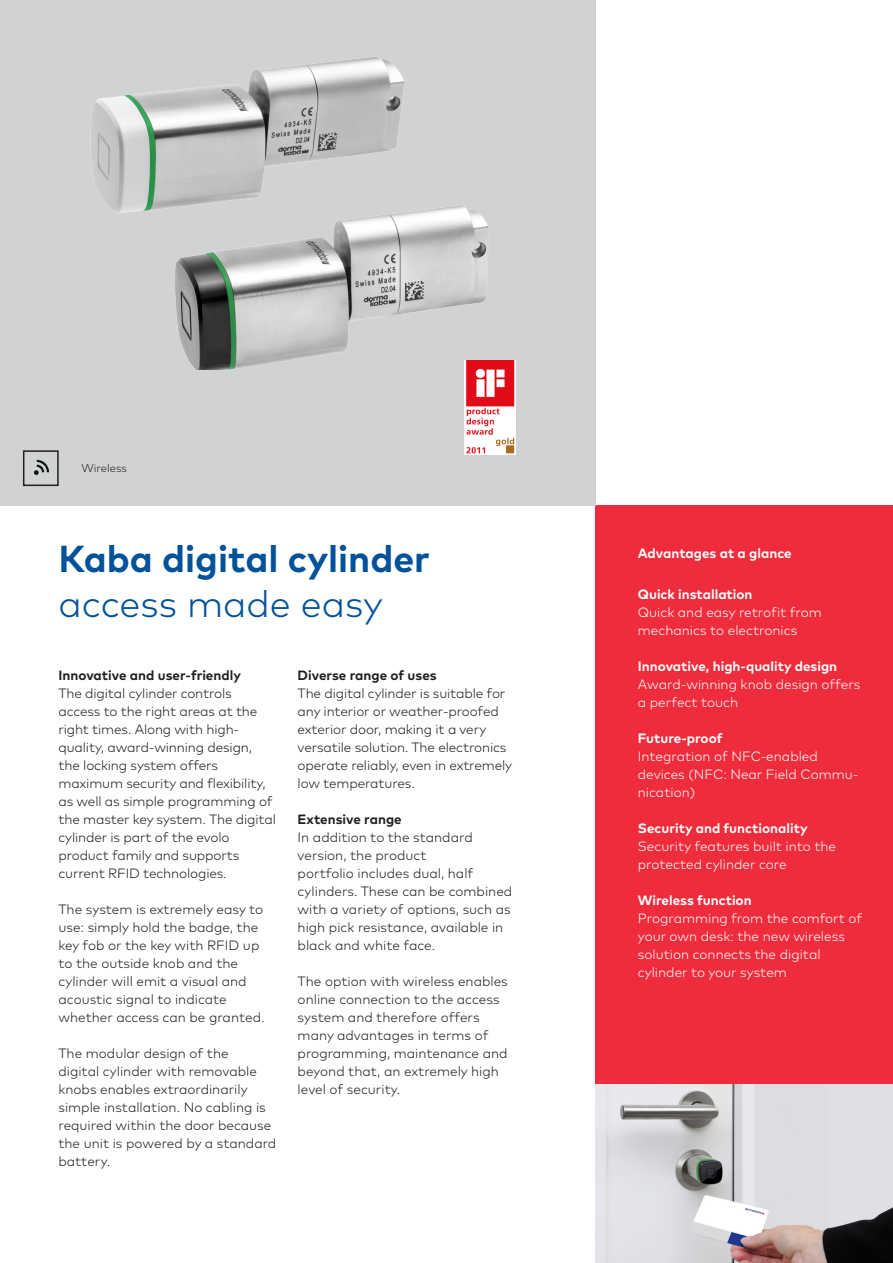
<style>
.page{position:relative;width:893px;height:1263px;background:#fff}
.page>*{position:absolute;margin:0;border:0;box-sizing:border-box;transform-origin:0 0}
.Title_blue_25pt_30pt{font:700 37.5px/45px "Mark Pro";color:#01519b}
.Descriptor_light_bla{font:300 13.5px/18px "Mark Pro";color:#231f20}
.Listing_Level_1_9pt{font:300 13.5px/18px "Mark Pro";color:#fff}
.Descriptor_bold_ligh{font:700 13.5px "Mark Pro";color:#fff}
.Descriptor_light_bla-2{font:700 13.5px "Mark Pro";color:#231f20}
.Tab_Head_left_bold_7{font:300 11.25px "Mark Pro";color:#231f20}
.s1{font-weight:300}
</style>
<div class="page">
<div style="left:595px;top:505px;width:298px;height:579px;background:#ee2c3b"></div>
<img style="left:595px;top:1084px;width:298px;height:179px">
<div style="left:0;top:0;width:595px;height:505px;background:#d1d2d4"></div>
<img style="left:465px;top:370px;width:50px;height:84px">
<img style="left:175px;top:206px;width:341px;height:164px">
<img style="left:93px;top:57px;width:359px;height:163px">
<svg style="left:34px;top:460px;width:15px;height:15px"></svg>
<div style="left:23px;top:450px;width:36px;height:36px;border:2px solid #231f20"></div>
<p class="Tab_Head_left_bold_7" style="left:81px;top:460px;width:47px">Wireless</p>
<p class="Title_blue_25pt_30pt" style="left:58px;top:533px;width:373px">Kaba digital cylinder <span class="s1">access made easy</span></p>
<p class="Descriptor_bold_ligh" style="left:638px;top:543px;width:155px">Advantages at a glance</p>
<p class="Descriptor_bold_ligh" style="left:638px;top:583px;width:116px">Quick installation</p>
<p class="Listing_Level_1_9pt" style="left:638px;top:602px;width:185px">Quick and easy retrofit from mechanics to electronics</p>
<p class="Descriptor_bold_ligh" style="left:638px;top:655px;width:201px">Innovative, high-quality design</p>
<p class="Listing_Level_1_9pt" style="left:638px;top:674px;width:224px">Award-winning knob design offers a perfect touch</p>
<p class="Descriptor_bold_ligh" style="left:638px;top:727px;width:86px">Future-proof</p>
<p class="Listing_Level_1_9pt" style="left:638px;top:746px;width:222px">Integration of NFC-enabled devices (NFC: Near Field Commu&shy;nication)</p>
<p class="Descriptor_bold_ligh" style="left:638px;top:817px;width:171px">Security and functionality</p>
<p class="Listing_Level_1_9pt" style="left:638px;top:836px;width:200px">Security features built into the protected cylinder core</p>
<p class="Descriptor_bold_ligh" style="left:638px;top:889px;width:115px">Wireless function</p>
<p class="Listing_Level_1_9pt" style="left:638px;top:908px;width:226px">Programming from the comfort of your own desk: the new wireless solution connects the digital cylinder to your system</p>
<p class="Descriptor_light_bla-2" style="left:58px;top:664px;width:184px">Innovative and user-friendly</p>
<p class="Descriptor_light_bla" style="left:58px;top:683px;width:219px">The digital cylinder controls access to the right areas at the right times. Along with high&shy;quality, award-winning design, the locking system offers maximum security and flexibility, as well as simple programming of the master key system. The digital cylinder is part of the evolo product family and supports current RFID technologies.</p>
<p class="Descriptor_light_bla" style="left:58px;top:899px;width:208px">The system is extremely easy to use: simply hold the badge, the key fob or the key with RFID up to the outside knob and the cylinder will emit a visual and acoustic signal to indicate whether access can be granted.</p>
<p class="Descriptor_light_bla" style="left:58px;top:1043px;width:219px">The modular design of the<br>digital cylinder with removable knobs enables extraordinarily simple installation. No cabling is required within the door because the unit is powered by a standard battery.</p>
<p class="Descriptor_light_bla-2" style="left:298px;top:664px;width:140px">Diverse range of uses</p>
<p class="Descriptor_light_bla" style="left:298px;top:683px;width:216px">The digital cylinder is suitable for any interior or weather-proofed exterior door, making it a very versatile solution. The electronics operate reliably, even in extremely low temperatures.</p>
<p class="Descriptor_light_bla-2" style="left:298px;top:808px;width:106px">Extensive range</p>
<p class="Descriptor_light_bla" style="left:298px;top:827px;width:216px">In addition to the standard version, the product<br>portfolio includes dual, half cylinders. These can be combined with a variety of options, such as high pick resistance, available in black and white face.</p>
<p class="Descriptor_light_bla" style="left:298px;top:971px;width:212px">The option with wireless enables online connection to the access system and therefore offers many advantages in terms of programming, maintenance and beyond that, an extremely high level of security.</p>
</div>
